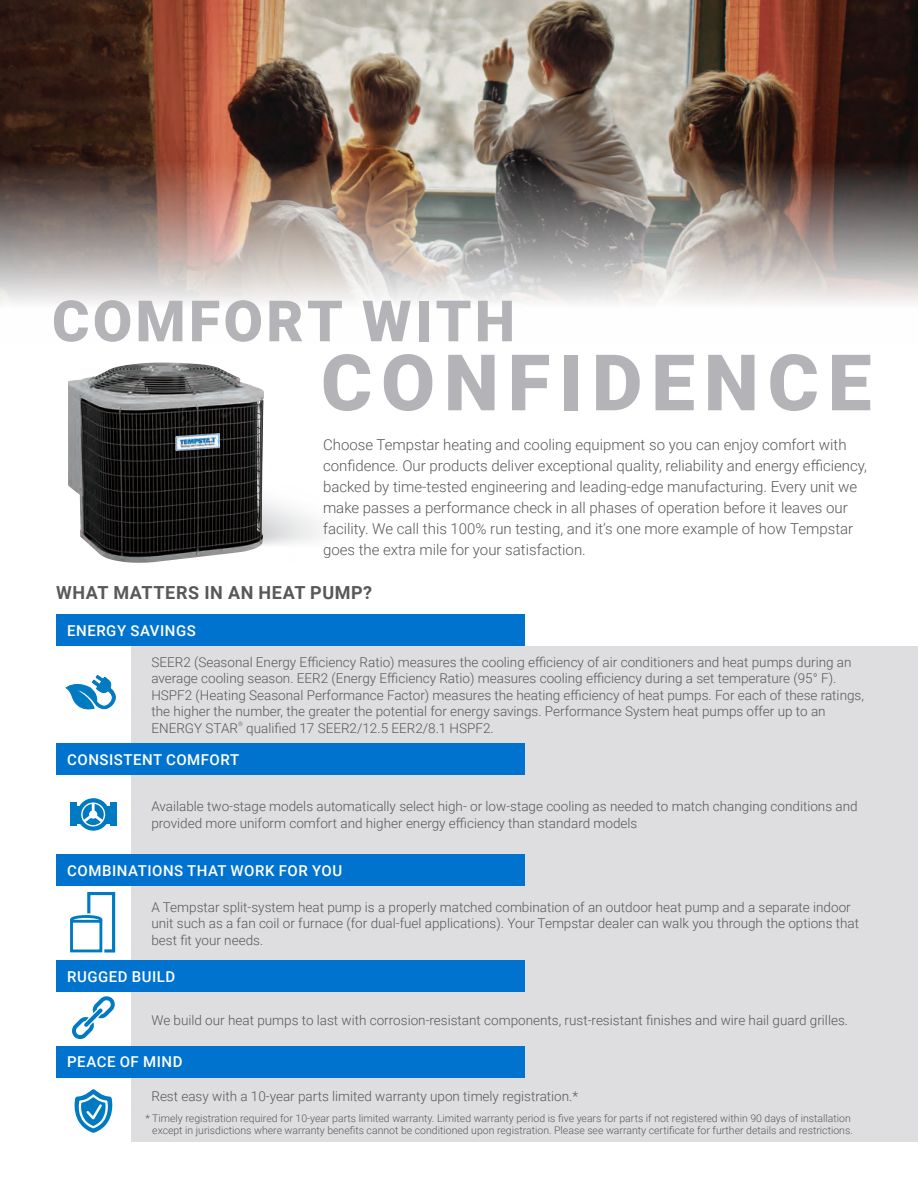
<style>
.page{position:relative;width:918px;height:1188px;background:#fff}
.page>*{position:absolute;margin:0;border:0;box-sizing:border-box;transform-origin:0 0}
.t1{font:900 78px "Roboto";letter-spacing:.115em;color:#b4b3b7}
.t2{font:900 57px "Roboto";letter-spacing:.06em;color:#b4b3b7}
.t3{font:700 18px "Roboto";letter-spacing:.035em;color:#57585a}
.t4{font:300 15px/21px "Roboto";color:#57585a}
.t5{font:500 15px "Roboto";letter-spacing:.035em;color:#fff}
.t6{font:300 13.5px/16.5px "Roboto";color:#57585a}
.t7{font:300 10.5px/12px "Roboto";color:#57585a;text-align:right}
</style>
<div class="page">
<img style="left:0;top:0;width:918px;height:303px">
<div style="left:131px;top:646px;width:787px;height:496px;background:#dedee1"></div>
<div style="left:56px;top:614px;width:469px;height:32px;background:#0073ce"></div>
<div style="left:56px;top:854px;width:469px;height:32px;background:#0073ce"></div>
<div style="left:56px;top:961px;width:469px;height:31px;background:#0073ce"></div>
<div style="left:56px;top:1046px;width:469px;height:31px;background:#0073ce"></div>
<div style="left:56px;top:743px;width:469px;height:32px;background:#0073ce"></div>
<div style="left:110px;top:803px;width:6px;height:23px;background:#007ac0"></div>
<div style="left:71px;top:803px;width:6px;height:23px;background:#007ac0"></div>
<div style="left:75px;top:806px;width:37px;height:18px;background:#007ac0"></div>
<svg style="left:77px;top:798px;width:33px;height:33px"></svg>
<div style="left:81px;top:803px;width:24px;height:23px;border:1px solid #fff;border-radius:50%"></div>
<svg style="left:80px;top:803px;width:26px;height:22px"></svg>
<div style="left:89px;top:810px;width:8px;height:9px;border:3px solid #fff;border-radius:50%"></div>
<svg style="left:66px;top:675px;width:50px;height:35px"></svg>
<svg style="left:74px;top:1089px;width:39px;height:44px"></svg>
<div style="left:87px;top:892px;width:28px;height:61px;border:3px solid #007ac0"></div>
<div style="left:72px;top:913px;width:32px;height:10px;border:3px solid #fff;border-radius:50%"></div>
<div style="left:72px;top:918px;width:32px;height:35px;border:3px solid #fff"></div>
<svg style="left:71px;top:917px;width:30px;height:6px"></svg>
<div style="left:70px;top:915px;width:32px;height:10px;border:3px solid #007ac0;border-radius:50%"></div>
<div style="left:72px;top:921px;width:29px;height:30px;background:#fff"></div>
<div style="left:70px;top:920px;width:32px;height:32px;border:3px solid #007ac0"></div>
<svg style="left:72px;top:996px;width:43px;height:43px"></svg>
<img style="left:68px;top:363px;width:196px;height:200px">
<p class="t2" style="left:52px;top:281px;width:464px">COMFORT WITH</p>
<p class="t1" style="left:321px;top:328px;width:552px">CONFIDENCE</p>
<p class="t4" style="left:323px;top:434px;width:546px">Choose Tempstar heating and cooling equipment so you can enjoy comfort with confidence. Our products deliver exceptional quality, reliability and energy efficiency, backed by time-tested engineering and leading-edge manufacturing. Every unit we make passes a performance check in all phases of operation before it leaves our facility. We call this 100% run testing, and it’s one more example of how Tempstar goes the extra mile for your satisfaction.</p>
<p class="t3" style="left:56px;top:579px;width:318px">WHAT MATTERS IN AN HEAT PUMP?</p>
<p class="t5" style="left:67px;top:620px;width:130px">ENERGY SAVINGS</p>
<p class="t6" style="left:151px;top:653px;width:714px">SEER2 (Seasonal Energy Efficiency Ratio) measures the cooling efficiency of air conditioners and heat pumps during an average cooling season. EER2 (Energy Efficiency Ratio) measures cooling efficiency during a set temperature (95° F).<br>HSPF2 (Heating Seasonal Performance Factor) measures the heating efficiency of heat pumps. For each of these ratings, the higher the number, the greater the potential for energy savings. Performance System heat pumps offer up to an ENERGY STAR<sup>®</sup> qualified 17 SEER2/12.5 EER2/8.1 HSPF2.</p>
<p class="t5" style="left:67px;top:749px;width:173px">CONSISTENT COMFORT</p>
<p class="t6" style="left:151px;top:798px;width:708px">Available two-stage models automatically select high- or low-stage cooling as needed to match changing conditions and provided more uniform comfort and higher energy efficiency than standard models</p>
<p class="t5" style="left:67px;top:860px;width:276px">COMBINATIONS THAT WORK FOR YOU</p>
<p class="t6" style="left:151px;top:898px;width:709px">A Tempstar split-system heat pump is a properly matched combination of an outdoor heat pump and a separate indoor unit such as a fan coil or furnace (for dual-fuel applications). Your Tempstar dealer can walk you through the options that best fit your needs.</p>
<p class="t5" style="left:67px;top:966px;width:110px">RUGGED BUILD</p>
<p class="t6" style="left:151px;top:1011px;width:698px">We build our heat pumps to last with corrosion-resistant components, rust-resistant finishes and wire hail guard grilles.</p>
<p class="t5" style="left:67px;top:1051px;width:117px">PEACE OF MIND</p>
<p class="t6" style="left:151px;top:1087px;width:428px">Rest easy with a 10-year parts limited warranty upon timely registration.*</p>
<p class="t7" style="left:145px;top:1112px;width:709px">* Timely registration required for 10-year parts limited warranty. Limited warranty period is five years for parts if not registered within 90 days of installation except in jurisdictions where warranty benefits cannot be conditioned upon registration. Please see warranty certificate for further details and restrictions.</p>
</div>
